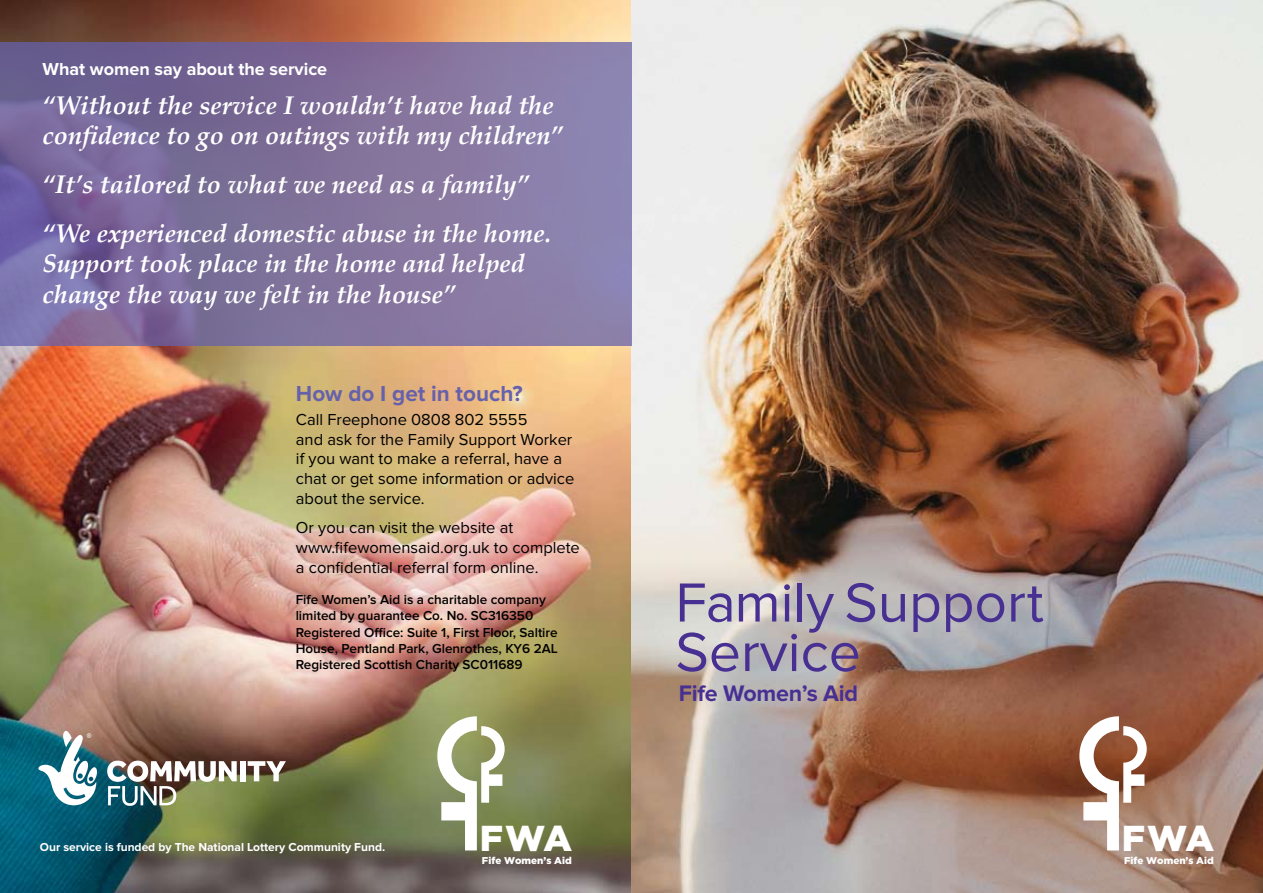
<style>
.page{position:relative;width:1263px;height:893px;background:#fff}
.page>*{position:absolute;margin:0;border:0;box-sizing:border-box;transform-origin:0 0}
.t1{font:57px/49.5px "Proxima Nova";color:#482f92}
.t2{font:900 36px "Gotham";color:#fff}
.t3{font:italic 700 25.5px/30.6px "Palatino Linotype";color:#fff}
.t4{font:700 23.25px "Proxima Nova";letter-spacing:-.01em;color:#482f92}
.t5{font:700 22.5px "Proxima Nova";color:#6661ab}
.t6{font:700 18px "Proxima Nova";color:#fff}
.t7{font:16.5px/19.8px "Proxima Nova";color:#000}
.t8{font:600 13.5px/16.2px "Proxima Nova";color:#000}
.t9{font:700 12px "Proxima Nova";color:#fff}
.t10{font:900 9.9px "Gotham";color:#fff}
</style>
<div class="page">
<img style="left:0;top:0;width:631px;height:893px">
<img style="left:631px;top:0;width:632px;height:893px">
<svg style="left:0;top:43px;width:631px;height:303px"></svg>
<svg style="left:437px;top:716px;width:68px;height:134px"></svg>
<div style="left:240px;top:761px;width:5px;height:20px;background:#fff"></div>
<svg style="left:248px;top:761px;width:38px;height:20px"></svg>
<img style="left:107px;top:761px;width:130px;height:45px">
<svg style="left:38px;top:731px;width:59px;height:74px"></svg>
<svg style="left:1079px;top:716px;width:68px;height:134px"></svg>
<p class="t6" style="left:43px;top:58px;width:286px">What women say about the service</p>
<h3 class="t3" style="left:43px;top:89px;width:522px">“Without the service I wouldn’t have had the confidence to go on outings with my children”</h3>
<h3 class="t3" style="left:43px;top:159px;width:510px;line-height:48.6px">“It’s tailored to what we need as a family” “We experienced domestic abuse in the home.</h3>
<h3 class="t3" style="left:43px;top:247px;width:484px">Support took place in the home and helped change the way we felt in the house”</h3>
<h3 class="t5" style="left:296px;top:380px;width:228px">How do I get in touch?</h3>
<p class="t7" style="left:296px;top:410px;width:280px">Call Freephone 0808 802 5555<br>and ask for the Family Support Worker if you want to make a referral, have a chat or get some information or advice about the service.</p>
<p class="t7" style="left:296px;top:518px;width:285px">Or you can visit the website at www.fifewomensaid.org.uk to complete a confidential referral form online.</p>
<p class="t8" style="left:296px;top:592px;width:264px">Fife Women’s Aid is a charitable company limited by guarantee Co. No. SC316350<br>Registered Office: Suite 1, First Floor, Saltire House, Pentland Park, Glenrothes, KY6 2AL Registered Scottish Charity SC011689</p>
<p class="t9" style="left:40px;top:840px;width:347px">Our service is funded by The National Lottery Community Fund.</p>
<h2 class="t2" style="left:480px;top:818px;width:94px">FWA</h2>
<p class="t10" style="left:482px;top:855px;width:91px">Fife Women’s Aid</p>
<h1 class="t1" style="left:675px;top:579px;width:370px">Family Support<br>Service</h1>
<h3 class="t4" style="left:679px;top:680px;width:181px">Fife Women’s Aid</h3>
<h2 class="t2" style="left:1122px;top:818px;width:94px">FWA</h2>
<p class="t10" style="left:1124px;top:855px;width:91px">Fife Women’s Aid</p>
</div>
